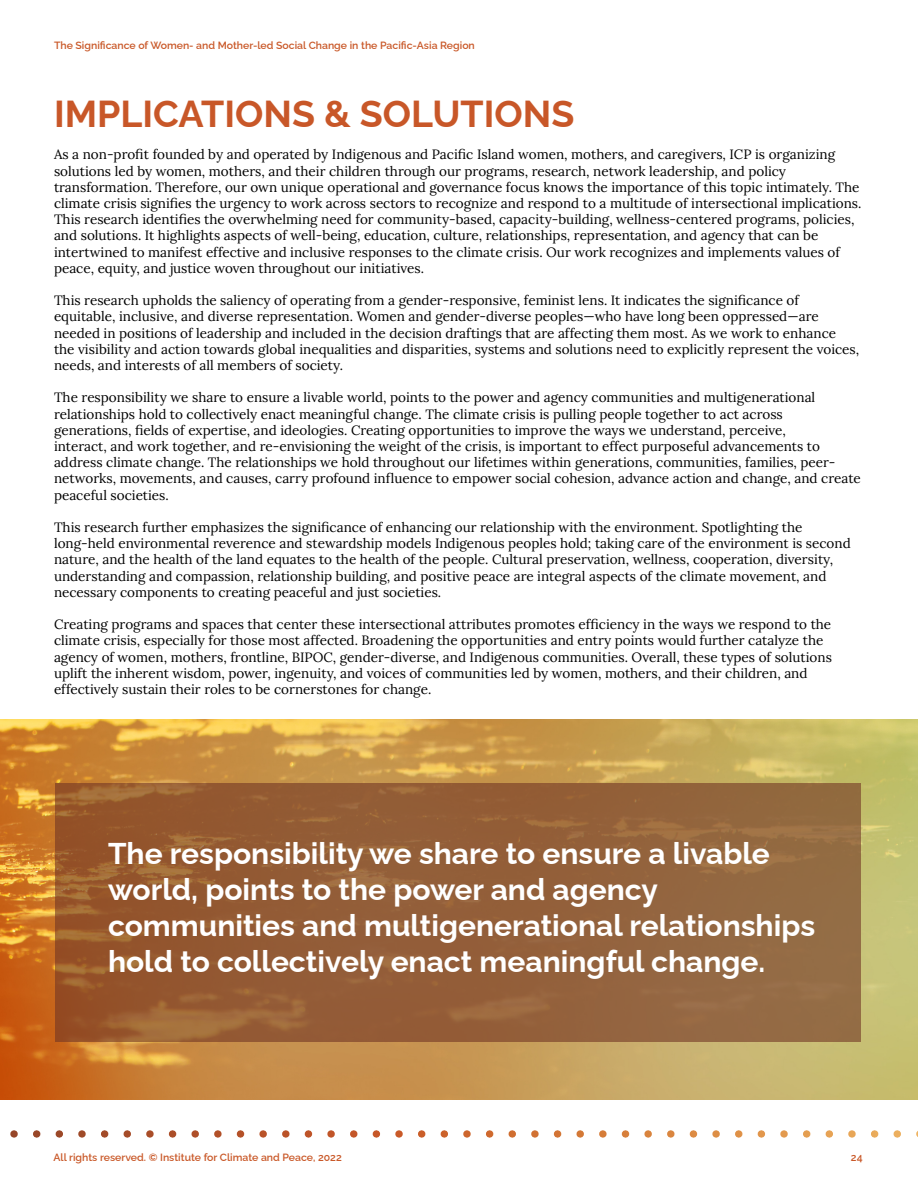
<style>
.page{position:relative;width:918px;height:1188px;background:#fff}
.page>*{position:absolute;margin:0;border:0;box-sizing:border-box;transform-origin:0 0}
.t1{font:100 37.5px "Raleway";color:#c85728}
.t2{font:100 30px/36px "Raleway";color:#fff}
.t3{font:13.5px/16.2px "Lora";color:#000101}
.t4{font:100 10.5px "Raleway";color:#c95828}
</style>
<div class="page">
<svg style="left:10px;top:1130px;width:908px;height:8px"></svg>
<img style="left:0;top:719px;width:918px;height:380px">
<svg style="left:56px;top:783px;width:805px;height:259px;background:#946039"></svg>
<p class="t4" style="left:54px;top:37px;width:422px">The Significance of Women- and Mother-led Social Change in the Pacific-Asia Region</p>
<h1 class="t1" style="left:54px;top:84px;width:522px">IMPLICATIONS &amp; SOLUTIONS</h1>
<p class="t3" style="left:54px;top:146px;width:809px">As a non-profit founded by and operated by Indigenous and Pacific Island women, mothers, and caregivers, ICP is organizing solutions led by women, mothers, and their children through our programs, research, network leadership, and policy transformation. Therefore, our own unique operational and governance focus knows the importance of this topic intimately. The climate crisis signifies the urgency to work across sectors to recognize and respond to a multitude of intersectional implications.<br>This research identifies the overwhelming need for community-based, capacity-building, wellness-centered programs, policies, and solutions. It highlights aspects of well-being, education, culture, relationships, representation, and agency that can be intertwined to manifest effective and inclusive responses to the climate crisis. Our work recognizes and implements values of peace, equity, and justice woven throughout our initiatives.</p>
<p class="t3" style="left:54px;top:291px;width:807px">This research upholds the saliency of operating from a gender-responsive, feminist lens. It indicates the significance of equitable, inclusive, and diverse representation. Women and gender-diverse peoples—who have long been oppressed—are needed in positions of leadership and included in the decision draftings that are affecting them most. As we work to enhance the visibility and action towards global inequalities and disparities, systems and solutions need to explicitly represent the voices, needs, and interests of all members of society.</p>
<p class="t3" style="left:54px;top:389px;width:808px">The responsibility we share to ensure a livable world, points to the power and agency communities and multigenerational relationships hold to collectively enact meaningful change. The climate crisis is pulling people together to act across generations, fields of expertise, and ideologies. Creating opportunities to improve the ways we understand, perceive,<br>interact, and work together, and re-envisioning the weight of the crisis, is important to effect purposeful advancements to address climate change. The relationships we hold throughout our lifetimes within generations, communities, families, peer&shy;networks, movements, and causes, carry profound influence to empower social cohesion, advance action and change, and create peaceful societies.</p>
<p class="t3" style="left:54px;top:518px;width:798px">This research further emphasizes the significance of enhancing our relationship with the environment. Spotlighting the long-held environmental reverence and stewardship models Indigenous peoples hold; taking care of the environment is second nature, and the health of the land equates to the health of the people. Cultural preservation, wellness, cooperation, diversity, understanding and compassion, relationship building, and positive peace are integral aspects of the climate movement, and necessary components to creating peaceful and just societies.</p>
<p class="t3" style="left:54px;top:615px;width:779px">Creating programs and spaces that center these intersectional attributes promotes efficiency in the ways we respond to the climate crisis, especially for those most affected. Broadening the opportunities and entry points would further catalyze the agency of women, mothers, frontline, BIPOC, gender-diverse, and Indigenous communities. Overall, these types of solutions uplift the inherent wisdom, power, ingenuity, and voices of communities led by women, mothers, and their children, and effectively sustain their roles to be cornerstones for change.</p>
<h2 class="t2" style="left:108px;top:832px;width:709px">The responsibility we share to ensure a livable world, points to the power and agency communities and multigenerational relationships hold to collectively enact meaningful change.</h2>
<p class="t4" style="left:53px;top:1149px;width:290px">All rights reserved. © Institute for Climate and Peace, 2022</p>
<p class="t4" style="left:851px;top:1149px;width:13px">24</p>
</div>
